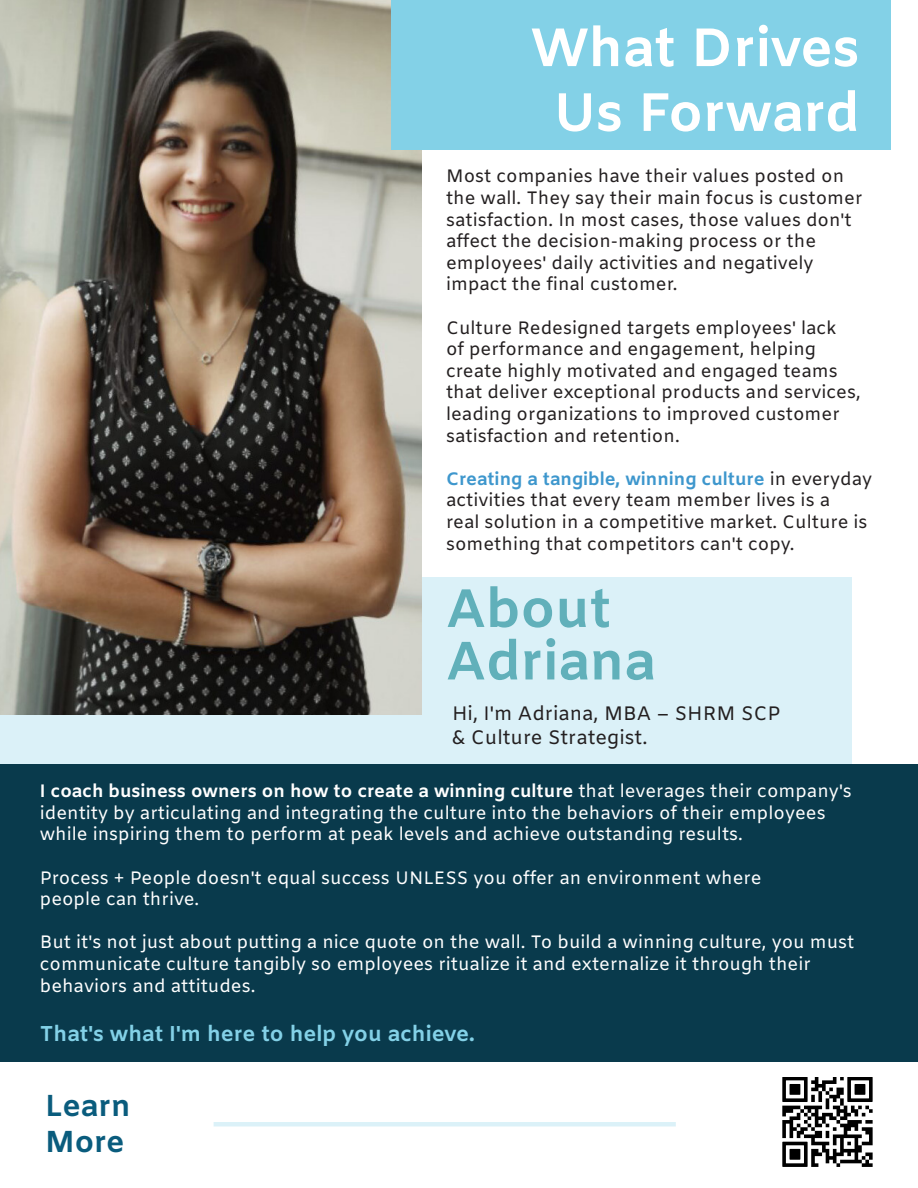
<style>
.page{position:relative;width:918px;height:1188px;background:#fff}
.page>*{position:absolute;margin:0;border:0;box-sizing:border-box;transform-origin:0 0}
.t1{font:700 54px/64.8px "Amiko";color:#fff;text-align:center}
.t2{font:700 54px "Amiko";color:#61b0ba}
.t3{font:700 30.3px "Amiko";color:#0a5c7d}
.t4{font:700 21.45px "Amiko";color:#83d1e7}
.t5{font:19.5px "Amiko";color:#231f20}
.t6{font:18px/21.6px "Amiko";color:#231f20}
.t7{font:18px/21.6px "Amiko";color:#fff}
.s1{font-weight:700;color:#3e97cd}
.s2{font-weight:700}
</style>
<div class="page">
<div style="left:0;top:577px;width:852px;height:193px;background:#dbf1f8"></div>
<img style="left:0;top:0;width:422px;height:714px">
<div style="left:0;top:764px;width:918px;height:298px;background:#093a4c"></div>
<div style="left:392px;top:0;width:499px;height:150px;background:#83d1e7"></div>
<img style="left:782px;top:1077px;width:91px;height:90px">
<div style="left:214px;top:1122px;width:462px;height:5px;background:#dbf1f8"></div>
<p class="t1" style="left:531px;top:20px;width:330px">What Drives<br>Us Forward</p>
<p class="t6" style="left:446px;top:167px;width:418px">Most companies have their values posted on the wall. They say their main focus is customer satisfaction. In most cases, those values don't affect the decision-making process or the employees' daily activities and negatively impact the final customer.</p>
<p class="t6" style="left:446px;top:318px;width:416px">Culture Redesigned targets employees' lack<br>of performance and engagement, helping create highly motivated and engaged teams that deliver exceptional products and services, leading organizations to improved customer satisfaction and retention.</p>
<p class="t6" style="left:446px;top:469px;width:428px"><span class="s1">Creating a tangible, winning culture</span> in everyday activities that every team member lives is a<br>real solution in a competitive market. Culture is something that competitors can't copy.</p>
<p class="t2" style="left:446px;top:577px;width:167px">About</p>
<p class="t2" style="left:446px;top:629px;width:211px">Adriana</p>
<p class="t5" style="left:452px;top:702px;width:330px">Hi, I'm Adriana, MBA – SHRM SCP</p>
<p class="t5" style="left:452px;top:726px;width:197px">&amp; Culture Strategist.</p>
<p class="t7" style="left:40px;top:782px;width:814px"><span class="s2">I coach business owners on how to create a winning culture</span> that leverages their company's identity by articulating and integrating the culture into the behaviors of their employees while inspiring them to perform at peak levels and achieve outstanding results.</p>
<p class="t7" style="left:40px;top:868px;width:723px">Process + People doesn't equal success UNLESS you offer an environment where</p>
<p class="t7" style="left:40px;top:890px;width:161px">people can thrive.</p>
<p class="t7" style="left:40px;top:933px;width:816px">But it's not just about putting a nice quote on the wall. To build a winning culture, you must communicate culture tangibly so employees ritualize it and externalize it through their behaviors and attitudes.</p>
<p class="t4" style="left:40px;top:1021px;width:436px">That's what I'm here to help you achieve.</p>
<p class="t3" style="left:45px;top:1088px;width:87px">Learn</p>
<p class="t3" style="left:45px;top:1124px;width:81px">More</p>
</div>
